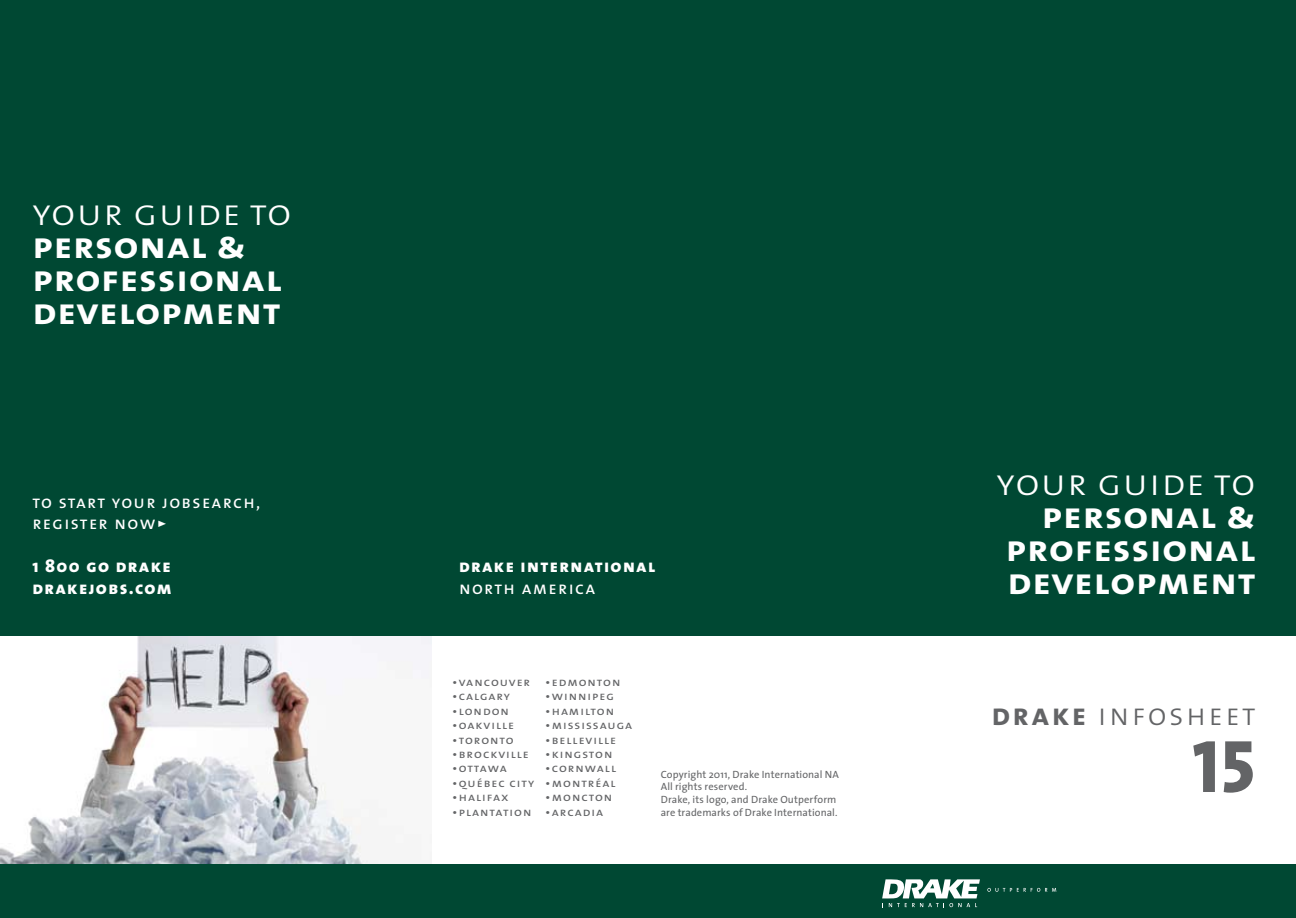
<style>
.page{position:relative;width:1296px;height:918px;background:#fff}
.page>*{position:absolute;margin:0;border:0;box-sizing:border-box;transform-origin:0 0}
.t1{font:75px "The Sans Extra Bold Caps";color:#636466}
.t2{font:37.5px/33px "The Sans Bold Caps";letter-spacing:.02em;color:#fff;text-align:justify;scale:1.08 1}
.t3{font:37.5px "The Sans Light Caps";letter-spacing:.02em;color:#fff;scale:1.08 1}
.t4{font:31.5px "The Sans Light Caps";letter-spacing:.075em;color:#636466}
.t5{font:18px/21.6px "The Sans Caps";letter-spacing:.075em;color:#fff}
.t6{font:18px/21.6px "The Sans Extra Bold Caps";letter-spacing:.075em;color:#fff}
.t7{font:12px "The Sans Caps";letter-spacing:.075em;color:#636466;scale:1.08 1}
.t8{font:10.5px/12.6px "The Sans";letter-spacing:.01em;color:#636466}
.s1{font-family:"The Sans";font-weight:800}
.s2{font-family:"The Sans Bold Caps"}
</style>
<div class="page">
<img style="left:0;top:636px;width:432px;height:228px">
<div style="left:0;top:0;width:1296px;height:636px;background:#004833"></div>
<div style="left:0;top:864px;width:1296px;height:54px;background:#004833"></div>
<svg style="left:987px;top:888px;width:69px;height:4px"></svg>
<svg style="left:882px;top:879px;width:98px;height:28px"></svg>
<h2 class="t3" style="left:32px;top:181px;width:241px">your guide to</h2>
<h2 class="t2" style="left:32px;top:228px;width:233px;text-align:left">personal &amp; professional development</h2>
<h3 class="t5" style="left:32px;top:490px;width:229px">to start your jobsearch, register now&gt;</h3>
<h3 class="t6" style="left:32px;top:555px;width:141px"><span class="s1">1 800</span> go drake drakejobs.com</h3>
<h3 class="t6" style="left:459px;top:555px;width:198px">drake international</h3>
<h3 class="t5" style="left:459px;top:577px;width:138px">north america</h3>
<p class="t7" style="left:452px;top:672px;width:157px">•vancouver •edmonton</p>
<p class="t7" style="left:452px;top:686px;width:55px">•calgary</p>
<p class="t7" style="left:545px;top:686px;width:65px">•winnipeg</p>
<p class="t7" style="left:452px;top:701px;width:54px">•london</p>
<p class="t7" style="left:545px;top:701px;width:65px">•hamilton</p>
<p class="t7" style="left:452px;top:715px;width:59px">•oakville</p>
<p class="t7" style="left:545px;top:715px;width:82px">•mississauga</p>
<p class="t7" style="left:452px;top:730px;width:58px">•toronto</p>
<p class="t7" style="left:545px;top:730px;width:67px">•belleville</p>
<p class="t7" style="left:452px;top:744px;width:72px">•brockville</p>
<p class="t7" style="left:545px;top:744px;width:64px">•kingston</p>
<p class="t7" style="left:452px;top:758px;width:52px">•ottawa</p>
<p class="t7" style="left:545px;top:758px;width:67px">•cornwall</p>
<p class="t7" style="left:452px;top:773px;width:153px">•québec city •montréal</p>
<p class="t7" style="left:452px;top:787px;width:54px">•halifax</p>
<p class="t7" style="left:545px;top:787px;width:64px">•moncton</p>
<p class="t7" style="left:452px;top:802px;width:141px">•plantation •arcadia</p>
<p class="t8" style="left:661px;top:768px;width:180px">Copyright 2011, Drake International NA All rights reserved.<br>Drake, its logo, and Drake Outperform are trademarks of Drake International.</p>
<h2 class="t3" style="left:997px;top:451px;width:241px">your guide to</h2>
<h2 class="t2" style="left:1006px;top:498px;width:233px;text-indent:36px">personal &amp; professional development</h2>
<h3 class="t4" style="left:991px;top:688px;width:266px"><span class="s2">drake</span> infosheet</h3>
<h1 class="t1" style="left:1192px;top:704px;width:65px">15</h1>
</div>
